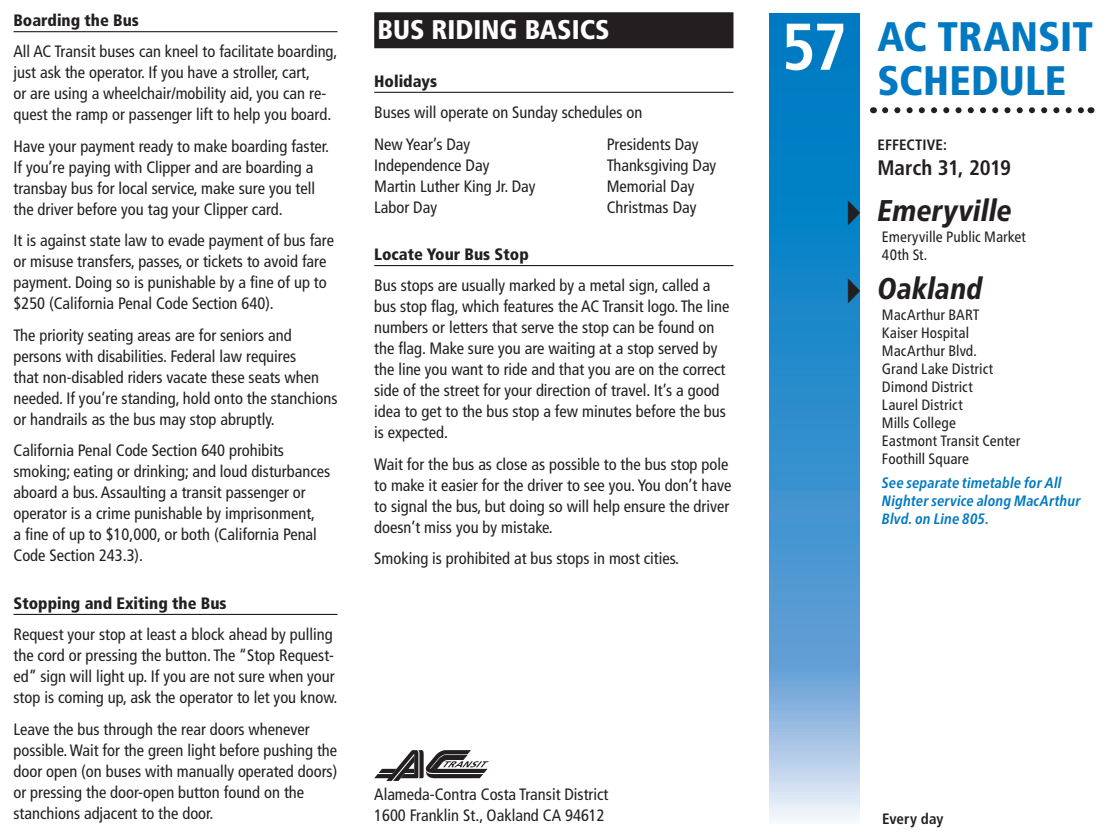
<style>
.page{position:relative;width:1107px;height:837px;background:#fff}
.page>*{position:absolute;margin:0;border:0;box-sizing:border-box;transform-origin:0 0}
.CoverLine2{font:700 condensed 66px "Frutiger LT Std";color:#fff}
.t1{font:900 condensed 41.25px/43.5px "Frutiger LT Std";color:#0079c2}
.t2{font:italic 800 condensed 30px "Frutiger Neue LTW1 G";color:#231f20}
.t3{font:900 condensed 27px "Frutiger LT Std";color:#fff}
.t4{font:700 condensed 21px "Frutiger LT Std";letter-spacing:-.01em;color:#231f20}
.t5{font:condensed 16.5px/21px "Frutiger LT Std";color:#231f20}
.t6{font:condensed 15px/18px "Frutiger Neue LTW1 G";letter-spacing:.005em;color:#231f20}
.t7{font:italic 700 condensed 15px/18px "Frutiger Neue LTW1 G";letter-spacing:.01em;color:#0079c2}
.t8{font:700 condensed 15px "Frutiger LT Std";letter-spacing:.005em;color:#231f20}
.s1{font-weight:900}
.s2{font-family:"Lucida Grande";font-weight:400;font-style:normal;font-stretch:normal;font-size:42px}
</style>
<div class="page">
<svg style="left:770px;top:14px;width:90px;height:807px;background:#3d95d0"></svg>
<svg style="left:885px;top:107px;width:199px;height:6px"></svg>
<div style="left:374px;top:12px;width:359px;height:36px;background:#231f20"></div>
<hr style="left:374px;top:92px;width:359px;height:1px;background:#231f20">
<hr style="left:374px;top:265px;width:359px;height:1px;background:#231f20">
<svg style="left:374px;top:750px;width:115px;height:31px"></svg>
<hr style="left:14px;top:31px;width:324px;height:1px;background:#231f20">
<hr style="left:14px;top:614px;width:324px;height:1px;background:#231f20">
<p class="t5" style="left:14px;top:5px;width:326px;line-height:31.5px"><span class="s1">Boarding the Bus<br></span>All AC Transit buses can kneel to facilitate boarding,</p>
<p class="t5" style="left:14px;top:62px;width:319px">just ask the operator. If you have a stroller, cart,<br>or are using a wheelchair/mobility aid, you can re&shy;quest the ramp or passenger lift to help you board.</p>
<p class="t5" style="left:14px;top:136px;width:317px">Have your payment ready to make boarding faster.<br>If you’re paying with Clipper and are boarding a transbay bus for local service, make sure you tell the driver before you tag your Clipper card.</p>
<p class="t5" style="left:14px;top:230px;width:322px">It is against state law to evade payment of bus fare or misuse transfers, passes, or tickets to avoid fare payment. Doing so is punishable by a fine of up to $250 (California Penal Code Section 640).</p>
<p class="t5" style="left:14px;top:325px;width:326px">The priority seating areas are for seniors and persons with disabilities. Federal law requires<br>that non-disabled riders vacate these seats when needed. If you’re standing, hold onto the stanchions or handrails as the bus may stop abruptly.</p>
<p class="t5" style="left:14px;top:440px;width:318px">California Penal Code Section 640 prohibits smoking; eating or drinking; and loud disturbances aboard a bus. Assaulting a transit passenger or operator is a crime punishable by imprisonment,<br>a fine of up to $10,000, or both (California Penal Code Section 243.3).</p>
<p class="t5" style="left:14px;top:587px;width:321px;line-height:31.5px"><span class="s1">Stopping and Exiting the Bus<br></span>Request your stop at least a block ahead by pulling</p>
<p class="t5" style="left:14px;top:645px;width:326px">the cord or pressing the button. The “Stop Request&shy;ed” sign will light up. If you are not sure when your stop is coming up, ask the operator to let you know.</p>
<p class="t5" style="left:14px;top:719px;width:325px">Leave the bus through the rear doors whenever possible. Wait for the green light before pushing the door open (on buses with manually operated doors) or pressing the door-open button found on the stanchions adjacent to the door.</p>
<p class="t3" style="left:378px;top:14px;width:234px">BUS RIDING BASICS</p>
<p class="t5" style="left:374px;top:65px;width:270px;line-height:31.5px"><span class="s1">Holidays<br></span>Buses will operate on Sunday schedules on<br>New Year’s Day</p>
<p class="t5" style="left:607px;top:133px;width:93px">Presidents Day</p>
<p class="t5" style="left:374px;top:154px;width:117px">Independence Day</p>
<p class="t5" style="left:607px;top:154px;width:111px">Thanksgiving Day</p>
<p class="t5" style="left:374px;top:175px;width:163px">Martin Luther King Jr. Day</p>
<p class="t5" style="left:607px;top:175px;width:89px">Memorial Day</p>
<p class="t5" style="left:374px;top:196px;width:64px">Labor Day</p>
<p class="t5" style="left:607px;top:196px;width:91px">Christmas Day</p>
<p class="t5" style="left:374px;top:238px;width:338px;line-height:31.5px"><span class="s1">Locate Your Bus Stop<br></span>Bus stops are usually marked by a metal sign, called a</p>
<p class="t5" style="left:374px;top:296px;width:357px">bus stop flag, which features the AC Transit logo. The line numbers or letters that serve the stop can be found on the flag. Make sure you are waiting at a stop served by the line you want to ride and that you are on the correct side of the street for your direction of travel. It’s a good idea to get to the bus stop a few minutes before the bus is expected.</p>
<p class="t5" style="left:374px;top:454px;width:359px">Wait for the bus as close as possible to the bus stop pole to make it easier for the driver to see you. You don’t have to signal the bus, but doing so will help ensure the driver doesn’t miss you by mistake.</p>
<p class="t5" style="left:374px;top:548px;width:307px">Smoking is prohibited at bus stops in most cities.</p>
<p class="t5" style="left:374px;top:784px;width:236px">Alameda-Contra Costa Transit District<br>1600 Franklin St., Oakland CA 94612</p>
<p class="CoverLine2" style="left:782px;top:8px;width:67px">57</p>
<h2 class="t1" style="left:878px;top:15px;width:217px">AC TRANSIT<br>SCHEDULE</h2>
<p class="t8" style="left:878px;top:136px;width:71px">EFFECTIVE:</p>
<p class="t4" style="left:878px;top:155px;width:135px">March 31, 2019</p>
<p class="t2" style="left:841px;top:188px;width:172px"><span class="s2">▸</span> Emeryville</p>
<p class="t6" style="left:882px;top:227px;width:146px">Emeryville Public Market<br>40th St.</p>
<p class="t2" style="left:841px;top:266px;width:143px"><span class="s2">▸</span> Oakland</p>
<p class="t6" style="left:882px;top:305px;width:140px">MacArthur BART<br>Kaiser Hospital<br>MacArthur Blvd.<br>Grand Lake District<br>Dimond District<br>Laurel District<br>Mills College<br>Eastmont Transit Center<br>Foothill Square</p>
<p class="t7" style="left:882px;top:473px;width:200px">See separate timetable for All<br>Nighter service along MacArthur<br>Blvd. on Line 805.</p>
<p class="t8" style="left:882px;top:809px;width:63px">Every day</p>
</div>
